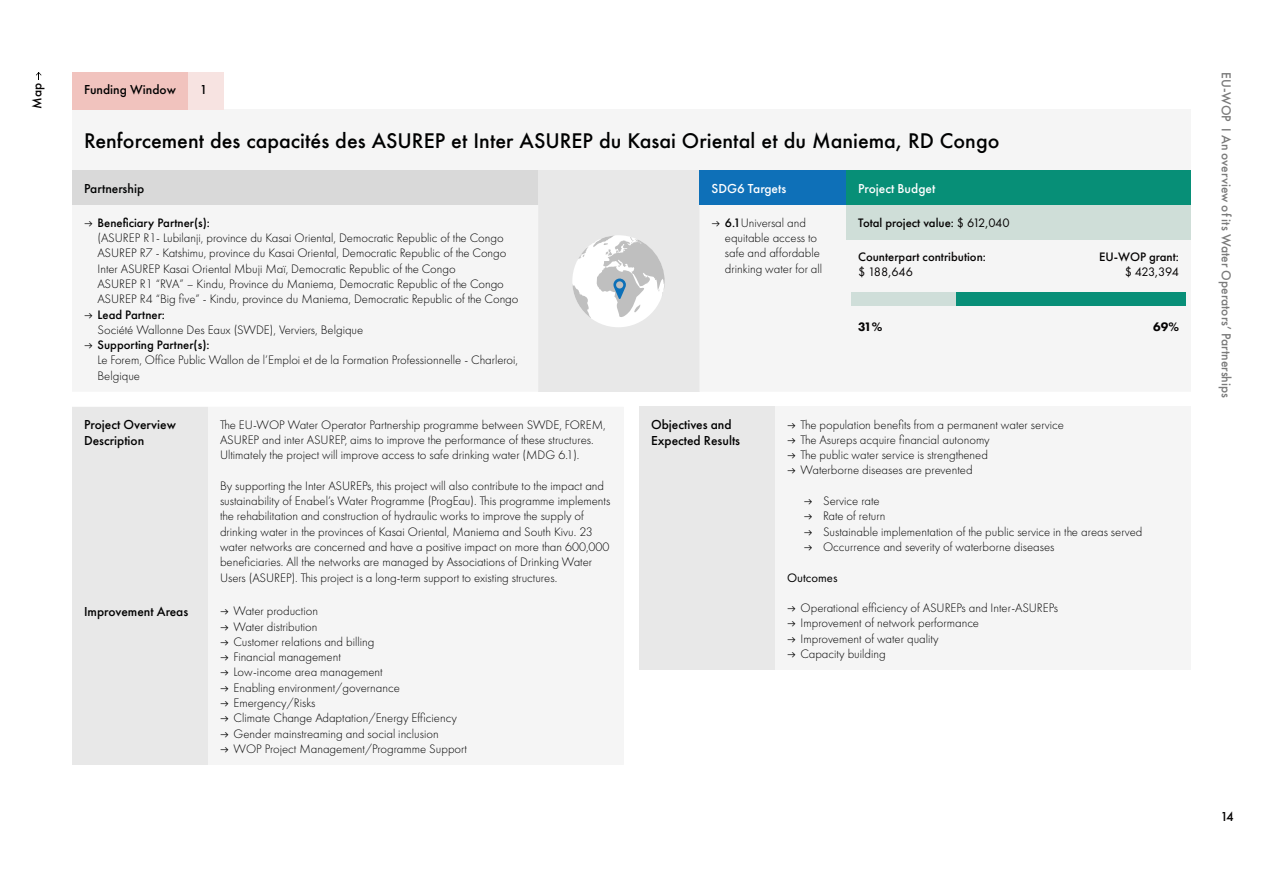
<style>
.page{position:relative;width:1263px;height:893px;background:#fff}
.page>*{position:absolute;margin:0;border:0;box-sizing:border-box;transform-origin:0 0}
.t1{font:500 19.5px "Futura";color:#000101}
.t2{font:500 13.5px/16.2px "Futura PT";color:#000}
.t3{font:500 13.5px "Futura PT";color:#7a7a7a}
.t4{font:500 13.5px "Futura PT";color:#fff}
.t5{font:500 13.5px "Futura PT";color:#000101}
.t6{font:500 13.5px "Futura PT";color:#050303}
.t7{font:300 12.75px/15.3px "Futura PT";color:#000}
.t8{font:500 12.75px "Futura PT";color:#050303}
.t9{font:500 12.75px "Futura PT";color:#000}
.t10{font:12.75px "Futura PT";letter-spacing:-.03em;color:#050303}
.t11{font:12.75px "Futura PT";color:#000}
.t12{font:800 12.75px "Futura PT";color:#050303}
.s1{font-weight:500}
.s2{font-weight:400}
</style>
<div class="page">
<svg style="left:36px;top:72px;width:6px;height:8px"></svg>
<div style="left:72px;top:109px;width:1119px;height:62px;background:#f5f5f5"></div>
<div style="left:72px;top:171px;width:466px;height:34px;background:#d9d9d9"></div>
<div style="left:538px;top:171px;width:161px;height:221px;background:#e8e8e8"></div>
<div style="left:699px;top:171px;width:147px;height:34px;background:#0e70b8"></div>
<div style="left:846px;top:171px;width:345px;height:34px;background:#078f77"></div>
<svg style="left:602px;top:205px;width:589px;height:187px;fill:#f5f5f5"></svg>
<div style="left:846px;top:205px;width:345px;height:34px;background:#cfded8"></div>
<div style="left:572px;top:235px;width:92px;height:92px;background:#fff;border-radius:50%"></div>
<svg style="left:572px;top:235px;width:96px;height:85px"></svg>
<div style="left:851px;top:292px;width:335px;height:13px;background:#088f78"></div>
<div style="left:851px;top:292px;width:104px;height:13px;background:#cfded9"></div>
<div style="left:72px;top:407px;width:136px;height:358px;background:#e8e8e8"></div>
<div style="left:639px;top:407px;width:136px;height:263px;background:#e8e8e8"></div>
<div style="left:775px;top:407px;width:416px;height:263px;background:#f5f5f5"></div>
<div style="left:72px;top:72px;width:116px;height:37px;background:#f1c3be"></div>
<div style="left:188px;top:72px;width:36px;height:37px;background:#f7e3e1"></div>
<svg style="left:712px;top:221px;width:8px;height:5px"></svg>
<p class="t6" style="left:29px;top:109px;width:27px;rotate:-90deg">Map</p>
<p class="t2" style="left:84px;top:82px;width:93px">Funding Window</p>
<p class="t2" style="left:200px;top:82px;width:9px">1</p>
<h1 class="t1" style="left:84px;top:127px;width:917px">Renforcement des capacités des ASUREP et Inter ASUREP du Kasai Oriental et du Maniema, RD Congo</h1>
<p class="t5" style="left:84px;top:180px;width:62px">Partnership</p>
<p class="t4" style="left:711px;top:180px;width:76px">SDG6 Targets</p>
<p class="t4" style="left:858px;top:180px;width:79px">Project Budget</p>
<p class="t9" style="left:98px;top:215px;width:114px">Beneficiary Partner(s):</p>
<p class="t7" style="left:98px;top:230px;width:423px">(ASUREP R1- Lubilanji, province du Kasai Oriental, Democratic Republic of the Congo ASUREP R7 - Katshimu, province du Kasai Oriental, Democratic Republic of the Congo Inter ASUREP Kasai Oriental Mbuji Maï, Democratic Republic of the Congo<br>ASUREP R1 “RVA” – Kindu, Province du Maniema, Democratic Republic of the Congo ASUREP R4 “Big five” - Kindu, province du Maniema, Democratic Republic of the Congo</p>
<p class="t9" style="left:98px;top:307px;width:69px">Lead Partner:</p>
<p class="t7" style="left:98px;top:322px;width:267px">Société Wallonne Des Eaux (SWDE), Verviers, Belgique</p>
<p class="t9" style="left:98px;top:337px;width:114px">Supporting Partner(s):</p>
<p class="t7" style="left:98px;top:353px;width:422px">Le Forem, Office Public Wallon de l’Emploi et de la Formation Professionnelle - Charleroi,<br>Belgique</p>
<p class="t7" style="left:725px;top:215px;width:99px"><span class="s1">6.1</span>Universal and equitable access to safe and affordable drinking water for all</p>
<p class="t8" style="left:858px;top:215px;width:153px">Total project value: <span class="s2">$ 612,040</span></p>
<p class="t8" style="left:858px;top:249px;width:129px">Counterpart contribution:</p>
<p class="t10" style="left:858px;top:265px;width:56px">$ 188,646</p>
<p class="t8" style="left:1099px;top:249px;width:81px">EU-WOP grant:</p>
<p class="t10" style="left:1125px;top:265px;width:56px">$ 423,394</p>
<p class="t12" style="left:858px;top:319px;width:26px">31%</p>
<p class="t12" style="left:1153px;top:319px;width:27px">69%</p>
<p class="t2" style="left:84px;top:416px;width:93px">Project Overview<br>Description</p>
<p class="t7" style="left:220px;top:417px;width:387px">The EU-WOP Water Operator Partnership programme between SWDE, FOREM,<br>ASUREP and inter ASUREP, aims to improve the performance of these structures.<br>Ultimately the project will improve access to safe drinking water (MDG 6.1).</p>
<p class="t7" style="left:220px;top:478px;width:392px">By supporting the Inter ASUREPs, this project will also contribute to the impact and sustainability of Enabel’s Water Programme (ProgEau). This programme implements the rehabilitation and construction of hydraulic works to improve the supply of drinking water in the provinces of Kasai Oriental, Maniema and South Kivu. 23 water networks are concerned and have a positive impact on more than 600,000 beneficiaries. All the networks are managed by Associations of Drinking Water Users (ASUREP). This project is a long-term support to existing structures.</p>
<p class="t2" style="left:84px;top:603px;width:106px">Improvement Areas</p>
<p class="t7" style="left:234px;top:603px;width:235px">Water production<br>Water distribution<br>Customer relations and billing<br>Financial management<br>Low-income area management<br>Enabling environment/governance<br>Emergency/Risks<br>Climate Change Adaptation/Energy Efficiency<br>Gender mainstreaming and social inclusion<br>WOP Project Management/Programme Support</p>
<p class="t2" style="left:651px;top:416px;width:91px">Objectives and<br>Expected Results</p>
<p class="t7" style="left:801px;top:417px;width:265px">The population benefits from a permanent water service The Asureps acquire financial autonomy<br>The public water service is strengthened<br>Waterborne diseases are prevented</p>
<p class="t7" style="left:823px;top:493px;width:321px">Service rate<br>Rate of return<br>Sustainable implementation of the public service in the areas served Occurrence and severity of waterborne diseases</p>
<p class="t11" style="left:787px;top:570px;width:52px">Outcomes</p>
<p class="t7" style="left:800px;top:600px;width:259px">Operational efficiency of ASUREPs and Inter-ASUREPs Improvement of network performance<br>Improvement of water quality<br>Capacity building</p>
<p class="t3" style="left:1234px;top:72px;width:327px;rotate:90deg">EU-WOP I An overview of its Water Operators’ Partnerships</p>
<p class="t6" style="left:1220px;top:809px;width:15px">14</p>
</div>
